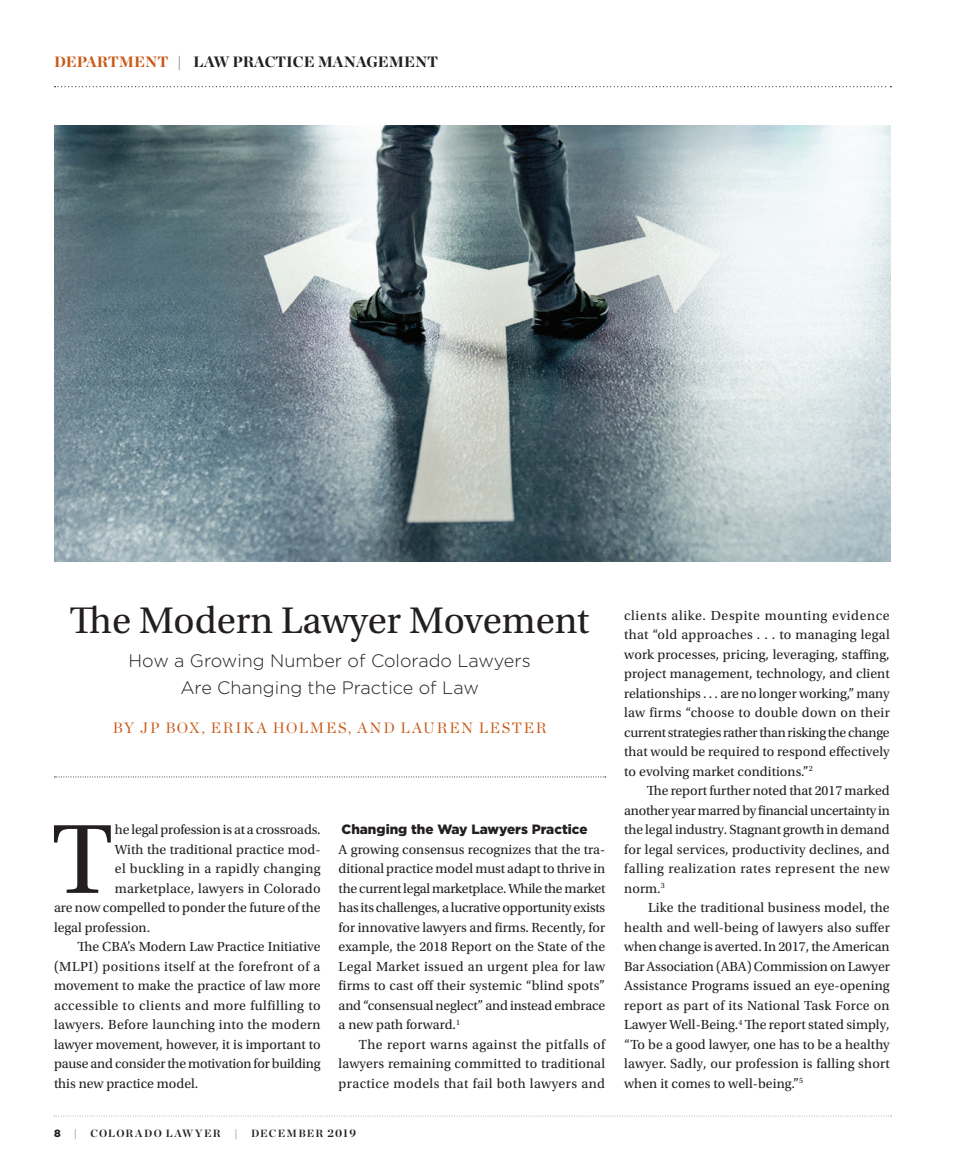
<style>
.page{position:relative;width:972px;height:1175px;background:#fff}
.page>*{position:absolute;margin:0;border:0;box-sizing:border-box;transform-origin:0 0}
.Body_IntroPar{font:103.5px "Utopia Std";color:#231f20}
.Headline{font:39px "Utopia Std";color:#231f20}
.Dek{font:300 18px "Gotham";color:#231f20}
.t1{font:900 15px "Chronicle Display";color:#231f20}
.Byline{font:15px "Chronicle Display";letter-spacing:.12em;color:#c85b18}
.Body_Text{font:13.8px/19.5px "Utopia Std";letter-spacing:.005em;color:#231f20;text-align:justify}
.Body_IntroPar-2{font:13.8px "Utopia Std";color:#231f20}
.Body_IntroPar-3{font:13.8px "Utopia Std";letter-spacing:.025em;color:#231f20}
.Body_Text-2{font:900 13.5px "Gotham";color:#231f20}
.t2{font:700 10.5px "Chronicle Display";letter-spacing:.115em;color:#231f20}
.t3{font:900 10.5px "Gotham";color:#231f20}
.s1{color:#c85b18}
.s2{font-size:11.25px}
</style>
<div class="page">
<svg style="left:54px;top:1115px;width:838px;height:1px"></svg>
<svg style="left:55px;top:86px;width:836px;height:1px"></svg>
<svg style="left:54px;top:776px;width:552px;height:1px"></svg>
<img style="left:54px;top:125px;width:837px;height:436px">
<p class="t1" style="left:194px;top:48px;width:87px">SUB TITLE</p>
<p class="t1" style="left:54px;top:49px;width:386px"><span class="s1">DEPARTMENT</span> | LAW PRACTICE MANAGEMENT</p>
<p class="Headline" style="left:70px;top:599px;width:521px">The Modern Lawyer Movement</p>
<p class="Dek" style="left:129px;top:649px;width:404px">How a Growing Number of Colorado Lawyers</p>
<p class="Dek" style="left:180px;top:676px;width:300px">Are Changing the Practice of Law</p>
<p class="Byline" style="left:113px;top:716px;width:435px">BY JP BOX, ERIKA HOLMES, AND LAUREN LESTER</p>
<p class="Body_IntroPar" style="left:52px;top:803px;width:62px">T</p>
<p class="Body_IntroPar-2" style="left:115px;top:822px;width:207px">he legal profession is at a crossroads.</p>
<p class="Body_IntroPar-2" style="left:115px;top:842px;width:207px">With the traditional practice mod-</p>
<p class="Body_IntroPar-3" style="left:115px;top:861px;width:207px">el buckling in a rapidly changing</p>
<p class="Body_IntroPar-2" style="left:115px;top:881px;width:207px">marketplace, lawyers in Colorado</p>
<p class="Body_IntroPar-2" style="left:54px;top:900px;width:268px">are now compelled to ponder the future of the</p>
<p class="Body_IntroPar-2" style="left:54px;top:920px;width:98px">legal profession.</p>
<p class="Body_Text" style="left:54px;top:937px;width:268px;text-indent:23px">The CBA’s Modern Law Practice Initiative (MLPI) positions itself at the forefront of a movement to make the practice of law more accessible to clients and more fulfilling to lawyers. Before launching into the modern lawyer movement, however, it is important to pause and consider the motivation for building this new practice model.</p>
<p class="Body_Text-2" style="left:341px;top:820px;width:248px">Changing the Way Lawyers Practice</p>
<p class="Body_Text" style="left:339px;top:840px;width:268px">A growing consensus recognizes that the tra&shy;ditional practice model must adapt to thrive in the current legal marketplace. While the market has its challenges, a lucrative opportunity exists for innovative lawyers and firms. Recently, for example, the 2018 Report on the State of the Legal Market issued an urgent plea for law firms to cast off their systemic “blind spots” and “consensual neglect” and instead embrace a new path forward.<sup>1</sup></p>
<p class="Body_Text" style="left:339px;top:1035px;width:268px;text-indent:20px">The report warns against the pitfalls of lawyers remaining committed to traditional practice models that fail both lawyers and</p>
<p class="t3" style="left:54px;top:1126px;width:8px">8</p>
<p class="t2" style="left:74px;top:1125px;width:5px">|</p>
<p class="t2" style="left:90px;top:1125px;width:132px">COLORADO LAWYER</p>
<p class="t2" style="left:235px;top:1125px;width:5px">|</p>
<p class="t2" style="left:251px;top:1125px;width:106px">DECEMBER <span class="s2">2019</span></p>
<p class="Body_Text" style="left:624px;top:606px;width:267px">clients alike. Despite mounting evidence that “old approaches . . . to managing legal work processes, pricing, leveraging, staffing, project management, technology, and client relationships . . . are no longer working,” many law firms “choose to double down on their current strategies rather than risking the change that would be required to respond effectively to evolving market conditions.”<sup>2</sup></p>
<p class="Body_Text" style="left:624px;top:781px;width:267px;text-indent:22px">The report further noted that 2017 marked another year marred by financial uncertainty in the legal industry. Stagnant growth in demand for legal services, productivity declines, and falling realization rates represent the new norm.<sup>3</sup></p>
<p class="Body_Text" style="left:624px;top:898px;width:267px;text-indent:24px">Like the traditional business model, the health and well-being of lawyers also suffer when change is averted. In 2017, the American Bar Association (ABA) Commission on Lawyer Assistance Programs issued an eye-opening report as part of its National Task Force on Lawyer Well-Being.<sup>4</sup> The report stated simply, “To be a good lawyer, one has to be a healthy lawyer. Sadly, our profession is falling short when it comes to well-being.”<sup>5</sup></p>
</div>
